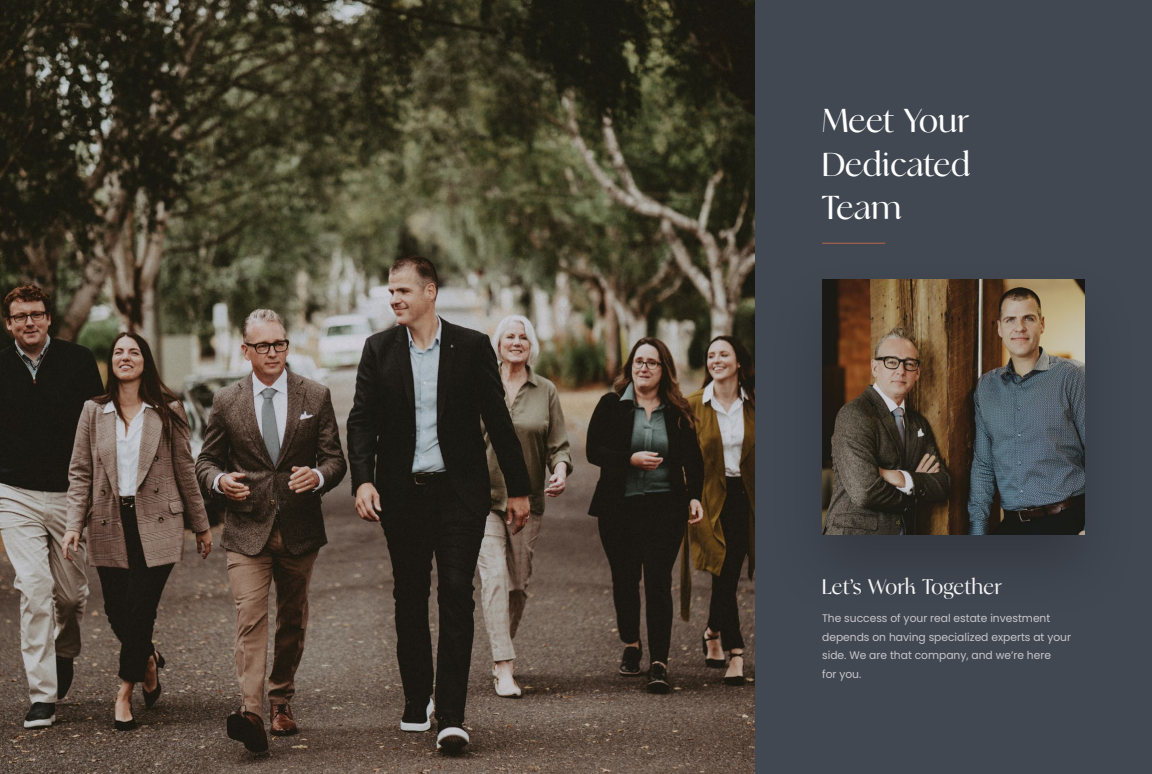
<style>
.page{position:relative;width:1152px;height:774px;background:#fff}
.page>*{position:absolute;margin:0;border:0;box-sizing:border-box;transform-origin:0 0}
.t1{font:36px/43.2px "Analogue";letter-spacing:-.005em;color:#fff;text-align:justify}
.t2{font:23px "Analogue";letter-spacing:.005em;color:#fff}
.t3{font:11px/18.7px "Poppins";color:#c8c7ca}
</style>
<div class="page">
<div style="left:576px;top:0;width:576px;height:774px;background:#424852"></div>
<img style="left:0;top:0;width:755px;height:774px">
<img style="left:822px;top:279px;width:262px;height:255px">
<hr style="left:822px;top:243px;width:63px;height:1px;background:#bb664a">
<h1 class="t1" style="left:822px;top:99px;width:150px">Meet Your Dedicated Team</h1>
<h2 class="t2" style="left:822px;top:574px;width:182px">Let’s Work Together</h2>
<p class="t3" style="left:822px;top:609px;width:250px">The success of your real estate investment depends on having specialized experts at your side. We are that company, and we’re here<br>for you.</p>
</div>
